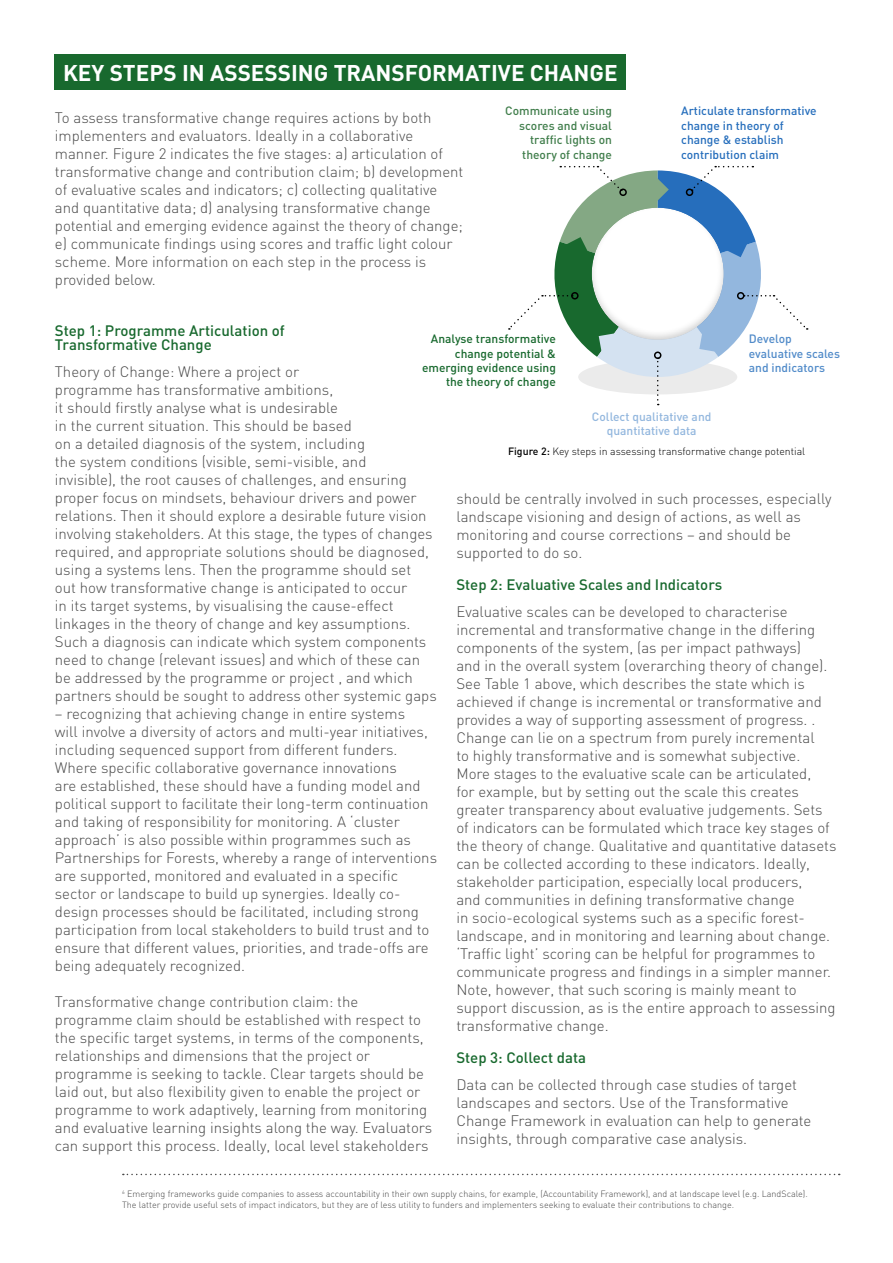
<style>
.page{position:relative;width:893px;height:1263px;background:#fff}
.page>*{position:absolute;margin:0;border:0;box-sizing:border-box;transform-origin:0 0}
.t1{font:700 22.5px "DIN";color:#fff}
.t2{font:300 15px/18px "DIN";color:#484848}
.t3{font:500 15px/14.4px "DIN";color:#18692e}
.t4{font:500 12px/14.4px "DIN";color:#18692e;text-align:right}
.t5{font:500 12px/14.4px "DIN";color:#266ebc}
.t6{font:500 12px/14.4px "DIN";color:#417e4c;text-align:right}
.t7{font:500 12px/14.4px "DIN";color:#93b7de;text-align:center}
.t8{font:500 12px/14.4px "DIN";color:#518bc9}
.t9{font:300 10.5px "DIN";color:#000}
.t10{font:300 9px/10.8px "DIN";color:#484848}
.s1{font-weight:500}
</style>
<div class="page">
<div style="left:54px;top:54px;width:572px;height:36px;background:#18692e"></div>
<svg style="left:508px;top:166px;width:300px;height:239px"></svg>
<svg style="left:123px;top:1174px;width:717px;height:1px"></svg>
<h1 class="t1" style="left:63px;top:58px;width:556px">KEY STEPS IN ASSESSING TRANSFORMATIVE CHANGE</h1>
<p class="t6" style="left:505px;top:103px;width:108px">Communicate using scores and visual traffic lights on theory of change</p>
<p class="t5" style="left:681px;top:103px;width:137px">Articulate transformative change in theory of change &amp; establish contribution claim</p>
<p class="t2" style="left:55px;top:108px;width:410px">To assess transformative change requires actions by both implementers and evaluators. Ideally in a collaborative manner. Figure 2 indicates the five stages: a) articulation of transformative change and contribution claim; b) development of evaluative scales and indicators; c) collecting qualitative and quantitative data; d) analysing transformative change potential and emerging evidence against the theory of change; e) communicate findings using scores and traffic light colour scheme. More information on each step in the process is provided below.</p>
<p class="t3" style="left:55px;top:323px;width:231px">Step 1: Programme Articulation of<br>Transformative Change</p>
<p class="t2" style="left:55px;top:362px;width:383px">Theory of Change: Where a project or<br>programme has transformative ambitions,<br>it should firstly analyse what is undesirable<br>in the current situation. This should be based<br>on a detailed diagnosis of the system, including<br>the system conditions (visible, semi-visible, and<br>invisible), the root causes of challenges, and ensuring proper focus on mindsets, behaviour drivers and power relations. Then it should explore a desirable future vision involving stakeholders. At this stage, the types of changes required, and appropriate solutions should be diagnosed, using a systems lens. Then the programme should set<br>out how transformative change is anticipated to occur<br>in its target systems, by visualising the cause-effect linkages in the theory of change and key assumptions.<br>Such a diagnosis can indicate which system components need to change (relevant issues) and which of these can be addressed by the programme or project , and which partners should be sought to address other systemic gaps</p>
<p class="t2" style="left:55px;top:704px;width:384px">– recognizing that achieving change in entire systems<br>will involve a diversity of actors and multi-year initiatives, including sequenced support from different funders.<br>Where specific collaborative governance innovations<br>are established, these should have a funding model and political support to facilitate their long-term continuation and taking of responsibility for monitoring. A ‘cluster approach’ is also possible within programmes such as Partnerships for Forests, whereby a range of interventions are supported, monitored and evaluated in a specific sector or landscape to build up synergies. Ideally co&shy;design processes should be facilitated, including strong participation from local stakeholders to build trust and to ensure that different values, priorities, and trade-offs are being adequately recognized.</p>
<p class="t2" style="left:55px;top:992px;width:379px">Transformative change contribution claim: the programme claim should be established with respect to the specific target systems, in terms of the components, relationships and dimensions that the project or programme is seeking to tackle. Clear targets should be laid out, but also flexibility given to enable the project or programme to work adaptively, learning from monitoring and evaluative learning insights along the way. Evaluators can support this process. Ideally, local level stakeholders</p>
<p class="t4" style="left:422px;top:331px;width:135px">Analyse transformative change potential &amp; emerging evidence using the theory of change</p>
<p class="t8" style="left:749px;top:331px;width:93px">Develop evaluative scales and indicators</p>
<p class="t7" style="left:592px;top:409px;width:121px">Collect qualitative and quantitative data</p>
<p class="t9" style="left:508px;top:445px;width:299px"><span class="s1">Figure 2:</span> Key steps in assessing transformative change potential</p>
<p class="t2" style="left:456px;top:489px;width:377px">should be centrally involved in such processes, especially landscape visioning and design of actions, as well as monitoring and course corrections – and should be supported to do so.</p>
<p class="t3" style="left:456px;top:577px;width:267px">Step 2: Evaluative Scales and Indicators</p>
<p class="t2" style="left:456px;top:602px;width:382px">Evaluative scales can be developed to characterise incremental and transformative change in the differing components of the system, (as per impact pathways)<br>and in the overall system (overarching theory of change).<br>See Table 1 above, which describes the state which is achieved if change is incremental or transformative and provides a way of supporting assessment of progress. .<br>Change can lie on a spectrum from purely incremental<br>to highly transformative and is somewhat subjective.<br>More stages to the evaluative scale can be articulated,<br>for example, but by setting out the scale this creates greater transparency about evaluative judgements. Sets of indicators can be formulated which trace key stages of the theory of change. Qualitative and quantitative datasets can be collected according to these indicators. Ideally, stakeholder participation, especially local producers,<br>and communities in defining transformative change<br>in socio-ecological systems such as a specific forest&shy;landscape, and in monitoring and learning about change. ‘Traffic light’ scoring can be helpful for programmes to communicate progress and findings in a simpler manner.<br>Note, however, that such scoring is mainly meant to support discussion, as is the entire approach to assessing transformative change.</p>
<p class="t3" style="left:456px;top:1050px;width:131px">Step 3: Collect data</p>
<p class="t2" style="left:456px;top:1075px;width:357px">Data can be collected through case studies of target landscapes and sectors. Use of the Transformative Change Framework in evaluation can help to generate insights, through comparative case analysis.</p>
<p class="t10" style="left:122px;top:1189px;width:687px"><sup>6</sup> Emerging frameworks guide companies to assess accountability in their own supply chains, for example, (Accountability Framework), and at landscape level (e.g. LandScale).<br>The latter provide useful sets of impact indicators, but they are of less utility to funders and implementers seeking to evaluate their contributions to change.</p>
</div>
